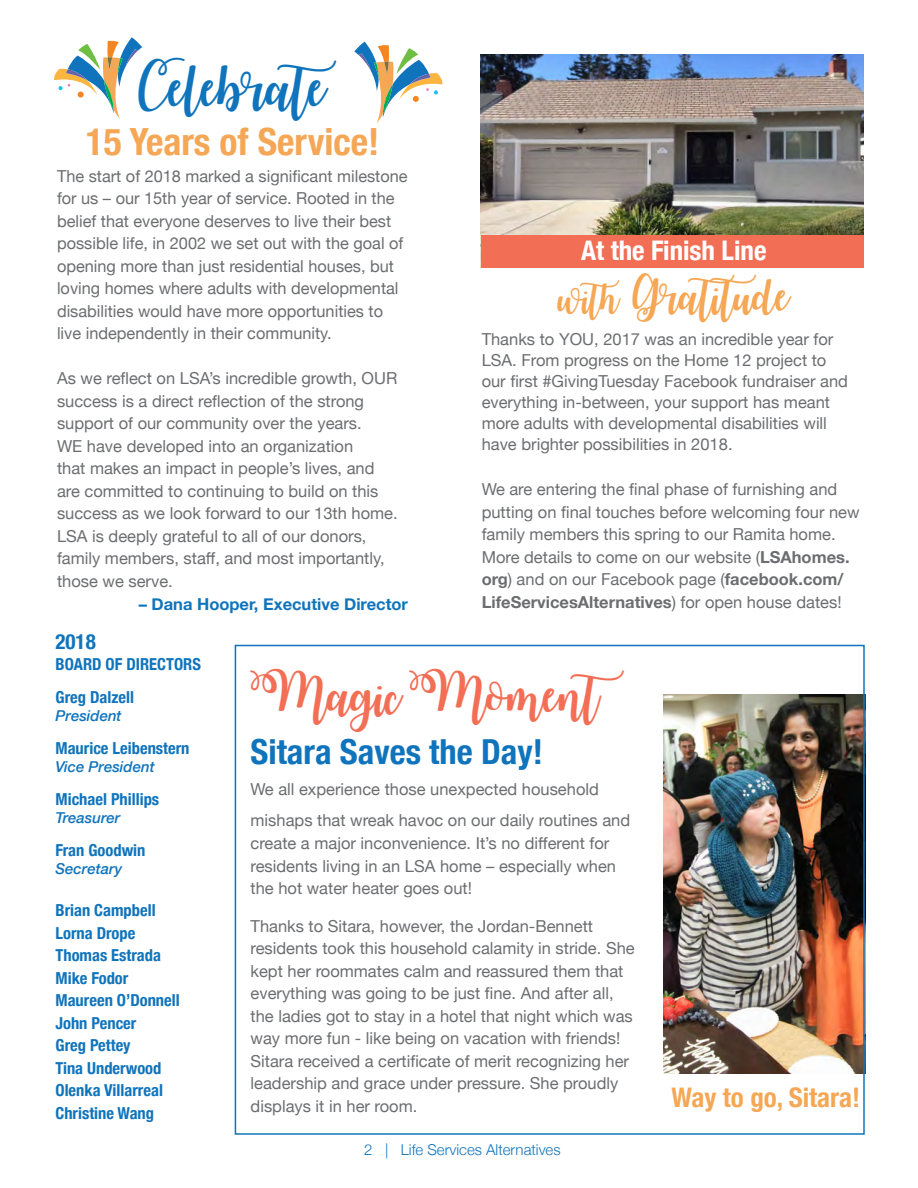
<style>
.page{position:relative;width:918px;height:1188px;background:#fff}
.page>*{position:absolute;margin:0;border:0;box-sizing:border-box;transform-origin:0 0}
.t1{font:49.5px "Watermelon Script Demo";color:#1074bc}
.t2{font:45px "Watermelon Script Demo";color:#f26f56}
.t3{font:39px "Watermelon Script Demo";color:#f5a755}
.t4{font:700 condensed 37.5px "Helvetica Neue";color:#f5a755}
.t5{font:700 condensed 34.5px "Helvetica Neue";color:#1074bc}
.t6{font:700 condensed 27px "Helvetica Neue";color:#f5a755}
.t7{font:700 condensed 27px "Helvetica Neue";color:#fff}
.t8{font:700 condensed 21px "Helvetica Neue";color:#1074bc}
.t9{font:16.5px/22.5px "Helvetica Neue";color:#6c6d70}
.t10{font:700 condensed 16.5px "Helvetica Neue";color:#1074bc}
.t11{font:700 16.5px "Helvetica Neue";color:#1074bc}
.t12{font:italic 500 15px "Helvetica Neue";color:#1074bc}
.t13{font:300 15px "Helvetica Neue";color:#1074bc}
.s1{font-size:33px}
.s2{font-weight:700}
</style>
<div class="page">
<img style="left:664px;top:694px;width:198px;height:380px">
<svg style="left:354px;top:42px;width:89px;height:82px"></svg>
<svg style="left:54px;top:37px;width:88px;height:82px"></svg>
<div style="left:235px;top:645px;width:630px;height:490px;border:2px solid #1074bc"></div>
<img style="left:481px;top:54px;width:383px;height:214px">
<div style="left:482px;top:235px;width:382px;height:33px;background:#f26f56"></div>
<p class="t1" style="left:139px;top:58px;width:215px">Celebrate</p>
<p class="t4" style="left:86px;top:110px;width:295px">15 Years of Service!</p>
<p class="t9" style="left:57px;top:166px;width:352px">The start of 2018 marked a significant milestone for us – our 15th year of service. Rooted in the belief that everyone deserves to live their best possible life, in 2002 we set out with the goal of opening more than just residential houses, but loving homes where adults with developmental disabilities would have more opportunities to live independently in their community.</p>
<p class="t9" style="left:57px;top:368px;width:342px">As we reflect on LSA’s incredible growth, OUR success is a direct reflection of the strong support of our community over the years.<br>WE have developed into an organization<br>that makes an impact in people’s lives, and are committed to continuing to build on this success as we look forward to our 13th home.<br>LSA is deeply grateful to all of our donors, family members, staff, and most importantly, those we serve.</p>
<p class="t11" style="left:139px;top:591px;width:271px">– Dana Hooper, Executive Director</p>
<p class="t8" style="left:56px;top:624px;width:42px">2018</p>
<p class="t10" style="left:56px;top:650px;width:147px">BOARD OF DIRECTORS</p>
<p class="t10" style="left:56px;top:683px;width:80px">Greg Dalzell</p>
<p class="t12" style="left:56px;top:703px;width:68px">President</p>
<p class="t10" style="left:56px;top:734px;width:136px">Maurice Leibenstern</p>
<p class="t12" style="left:56px;top:754px;width:101px">Vice President</p>
<p class="t10" style="left:56px;top:785px;width:105px">Michael Phillips</p>
<p class="t12" style="left:56px;top:805px;width:67px">Treasurer</p>
<p class="t10" style="left:56px;top:836px;width:92px">Fran Goodwin</p>
<p class="t12" style="left:56px;top:856px;width:68px">Secretary</p>
<p class="t10" style="left:56px;top:896px;width:102px">Brian Campbell</p>
<p class="t10" style="left:56px;top:919px;width:81px">Lorna Drope</p>
<p class="t10" style="left:56px;top:942px;width:107px">Thomas Estrada</p>
<p class="t10" style="left:56px;top:964px;width:74px">Mike Fodor</p>
<p class="t10" style="left:56px;top:987px;width:126px">Maureen O’Donnell</p>
<p class="t10" style="left:56px;top:1009px;width:82px">John Pencer</p>
<p class="t10" style="left:56px;top:1032px;width:77px">Greg Pettey</p>
<p class="t10" style="left:56px;top:1054px;width:107px">Tina Underwood</p>
<p class="t10" style="left:56px;top:1077px;width:109px">Olenka Villarreal</p>
<p class="t10" style="left:56px;top:1099px;width:100px">Christine Wang</p>
<p class="t7" style="left:581px;top:228px;width:187px">At the Finish Line</p>
<p class="t3" style="left:558px;top:273px;width:233px"><span class="s1">with</span> Gratitude</p>
<p class="t9" style="left:482px;top:330px;width:368px;line-height:21px">Thanks to YOU, 2017 was an incredible year for LSA. From progress on the Home 12 project to our first #GivingTuesday Facebook fundraiser and everything in-between, your support has meant more adults with developmental disabilities will have brighter possibilities in 2018.</p>
<p class="t9" style="left:482px;top:479px;width:380px">We are entering the final phase of furnishing and putting on final touches before welcoming four new family members this spring to our Ramita home.<br>More details to come on our website (<span class="s2">LSAhomes. org</span>) and on our Facebook page (<span class="s2">facebook.com/ LifeServicesAlternatives</span>) for open house dates!</p>
<p class="t2" style="left:251px;top:668px;width:390px">Magic Moment</p>
<p class="t5" style="left:251px;top:723px;width:294px">Sitara Saves the Day!</p>
<p class="t9" style="left:251px;top:774px;width:381px;line-height:31.5px">We all experience those unexpected household mishaps that wreak havoc on our daily routines and</p>
<p class="t9" style="left:251px;top:833px;width:367px">create a major inconvenience. It’s no different for residents living in an LSA home – especially when the hot water heater goes out!</p>
<p class="t9" style="left:251px;top:915px;width:386px">Thanks to Sitara, however, the Jordan-Bennett residents took this household calamity in stride. She kept her roommates calm and reassured them that everything was going to be just fine. And after all, the ladies got to stay in a hotel that night which was way more fun - like being on vacation with friends!<br>Sitara received a certificate of merit recognizing her leadership and grace under pressure. She proudly displays it in her room.</p>
<p class="t6" style="left:671px;top:1075px;width:190px">Way to go, Sitara!</p>
<p class="t13" style="left:364px;top:1137px;width:198px">2 | Life Services Alternatives</p>
</div>
